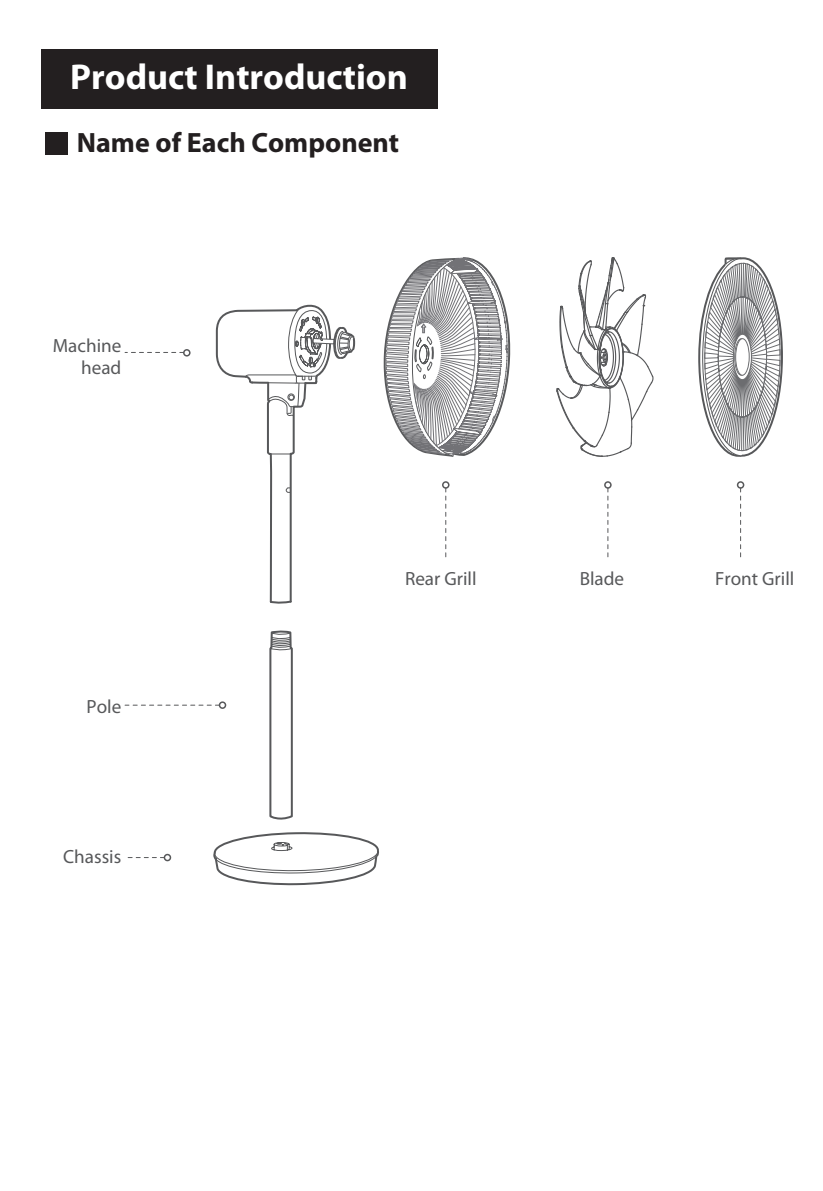
<style>
.page{position:relative;width:823px;height:1191px;background:#fff}
.page>*{position:absolute;margin:0;border:0;box-sizing:border-box;transform-origin:0 0}
.t1{font:700 36px "Myriad Pro";color:#fff}
.t2{font:700 28px "Myriad Pro";color:#231f20}
.t3{font:19.2px/21.8px "Myriad Pro";color:#57585a;text-align:right}
</style>
<div class="page">
<div style="left:41px;top:49px;width:396px;height:60px;background:#231f20"></div>
<div style="left:45px;top:132px;width:23px;height:23px;background:#231f20"></div>
<svg style="left:698px;top:257px;width:85px;height:300px"></svg>
<svg style="left:607px;top:489px;width:1px;height:68px"></svg>
<div style="left:603px;top:481px;width:8px;height:8px;border:2px solid #57585a;border-radius:50%"></div>
<svg style="left:125px;top:257px;width:386px;height:629px"></svg>
<svg style="left:556px;top:257px;width:97px;height:200px"></svg>
<h1 class="t1" style="left:70px;top:54px;width:339px">Product Introduction</h1>
<h2 class="t2" style="left:77px;top:124px;width:324px">Name of Each Component</h2>
<p class="t3" style="left:53px;top:334px;width:70px">Machine head</p>
<p class="t3" style="left:86px;top:695px;width:36px">Pole</p>
<p class="t3" style="left:63px;top:845px;width:60px">Chassis</p>
<p class="t3" style="left:405px;top:567px;width:73px">Rear Grill</p>
<p class="t3" style="left:579px;top:567px;width:46px">Blade</p>
<p class="t3" style="left:714px;top:567px;width:81px">Front Grill</p>
</div>
